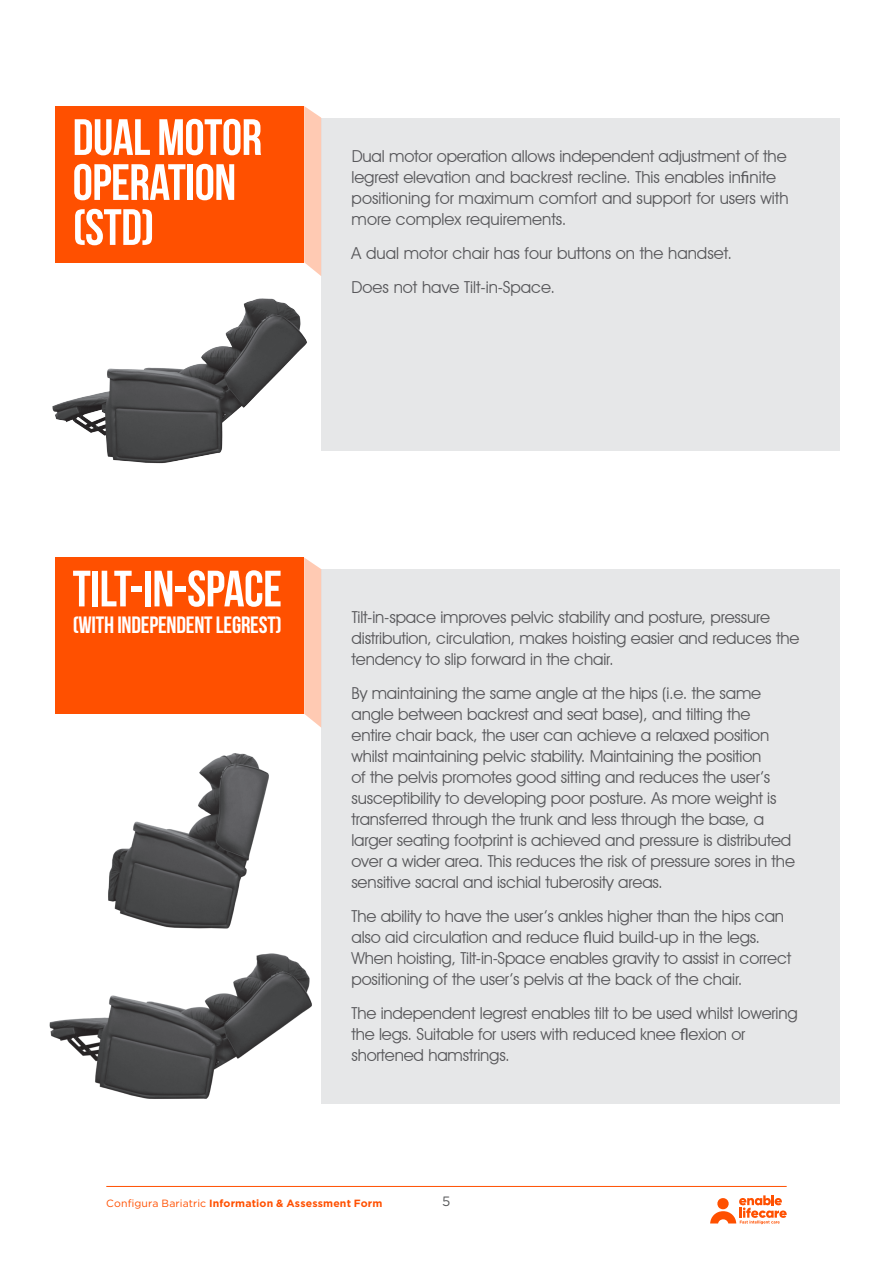
<style>
.page{position:relative;width:893px;height:1263px;background:#fff}
.page>*{position:absolute;margin:0;border:0;box-sizing:border-box;transform-origin:0 0}
.t1{font:51px/45px "Bebas Neue";letter-spacing:-.01em;color:#fff}
.t2{font:23.7px "Bebas Neue";letter-spacing:-.01em;color:#fff}
.t3{font:16.5px/21px "Avant Garde IT Cby BT";letter-spacing:-.01em;color:#58585b}
.t4{font:13.5px "Gotham";color:#57585a}
.t5{font:700 10.5px "Gotham";letter-spacing:.015em;color:#ff5000}
.s1{font-family:"Myriad Pro"}
.s2{font-weight:400}
</style>
<div class="page">
<hr style="left:106px;top:1186px;width:681px;height:1px;background:#ff5000">
<svg style="left:710px;top:1195px;width:77px;height:29px"></svg>
<div style="left:321px;top:118px;width:518px;height:332px;background:#e6e7e8"></div>
<svg style="left:304px;top:106px;width:17px;height:170px;background:#ffceb9"></svg>
<div style="left:55px;top:106px;width:249px;height:156px;background:#ff5000"></div>
<div style="left:321px;top:569px;width:518px;height:535px;background:#e6e7e8"></div>
<svg style="left:304px;top:557px;width:17px;height:170px;background:#ffceb9"></svg>
<div style="left:55px;top:558px;width:249px;height:156px;background:#ff5000"></div>
<img style="left:52px;top:298px;width:255px;height:166px">
<img style="left:108px;top:753px;width:161px;height:171px">
<img style="left:49px;top:924px;width:263px;height:175px">
<h1 class="t1" style="left:73px;top:114px;width:191px">DUAL MOTOR<br>OPERATION (STD)</h1>
<p class="t3" style="left:352px;top:146px;width:438px">Dual motor operation allows independent adjustment of the legrest elevation and backrest recline. This enables in<span class="s1">fi</span>nite positioning for maximum comfort and support for users with more complex requirements.</p>
<p class="t3" style="left:352px;top:236px;width:382px;line-height:33.8px">A dual motor chair has four buttons on the handset.<br>Does not have Tilt-in-Space.</p>
<h1 class="t1" style="left:73px;top:566px;width:211px">TILT-IN-SPACE</h1>
<h2 class="t2" style="left:73px;top:612px;width:211px">(WITH INDEPENDENTLEGREST)</h2>
<p class="t3" style="left:352px;top:607px;width:449px">Tilt-in-space improves pelvic stability and posture, pressure distribution, circulation, makes hoisting easier and reduces the tendency to slip forward in the chair.</p>
<p class="t3" style="left:351px;top:682px;width:445px">By maintaining the same angle at the hips (i.e. the same angle between backrest and seat base), and tilting the<br>entire chair back, the user can achieve a relaxed position whilst maintaining pelvic stability. Maintaining the position<br>of the pelvis promotes good sitting and reduces the user’s susceptibility to developing poor posture. As more weight is transferred through the trunk and less through the base, a larger seating footprint is achieved and pressure is distributed over a wider area. This reduces the risk of pressure sores in the sensitive sacral and ischial tuberosity areas.</p>
<p class="t3" style="left:351px;top:905px;width:441px">The ability to have the user’s ankles higher than the hips can also aid circulation and reduce <span class="s1">fl</span>uid build-up in the legs.<br>When hoisting, Tilt-in-Space enables gravity to assist in correct positioning of the user’s pelvis at the back of the chair.</p>
<p class="t3" style="left:351px;top:1002px;width:448px">The independent legrest enables tilt to be used whilst lowering the legs. Suitable for users with reduced knee <span class="s1">fl</span>exion or shortened hamstrings.</p>
<p class="t5" style="left:106px;top:1197px;width:278px"><span class="s2">Configura Bariatric</span> Information &amp; Assessment Form</p>
<p class="t4" style="left:442px;top:1192px;width:10px">5</p>
</div>
